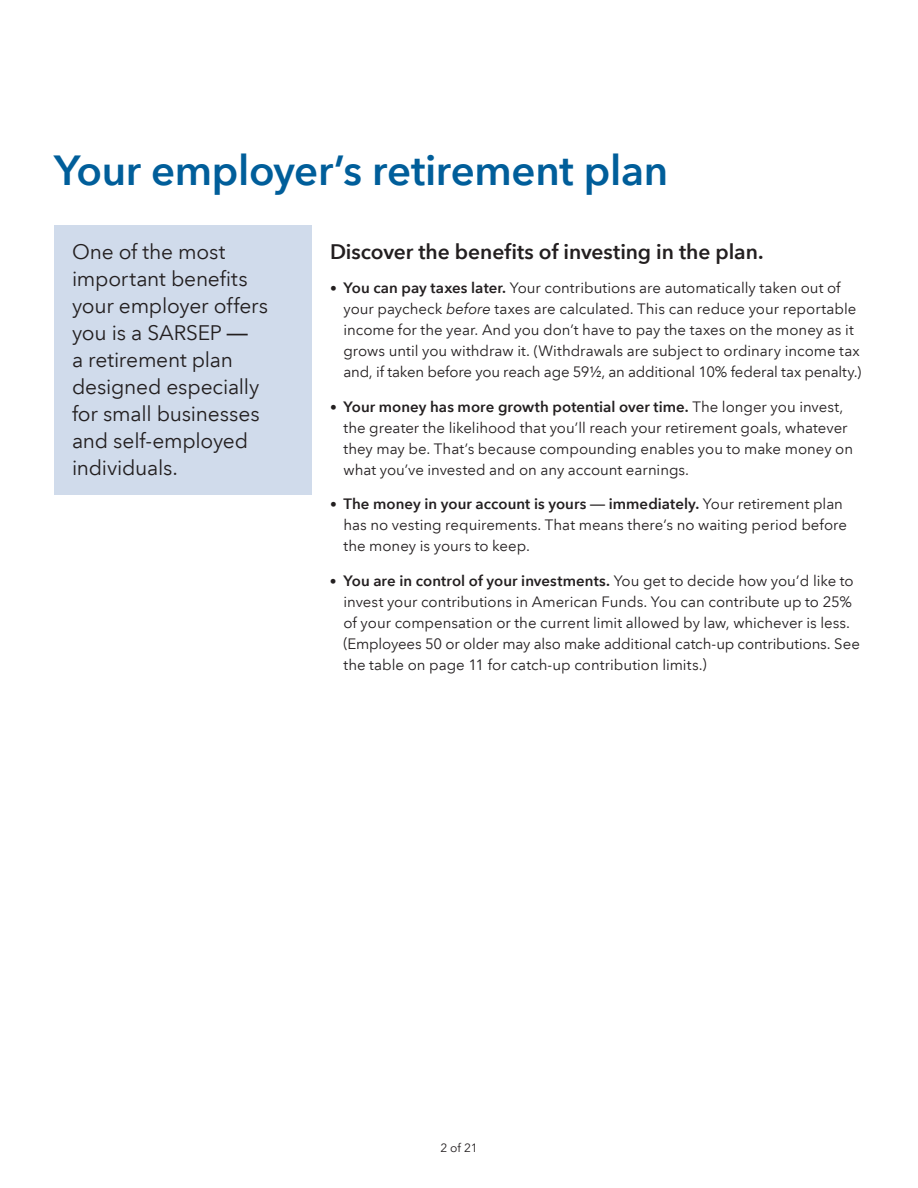
<style>
.page{position:relative;width:918px;height:1188px;background:#fff}
.page>*{position:absolute;margin:0;border:0;box-sizing:border-box;transform-origin:0 0}
.t1{font:600 42px "Avenir Next LT Com";letter-spacing:-.01em;color:#005e9a}
.FAQ_text{font:21px/27px "Avenir Next LT Com";letter-spacing:-.01em;color:#231f20}
.FAQ_text-2{font:600 21px "Avenir Next LT Com";letter-spacing:-.005em;color:#231f20}
.FAQ_text-3{font:15px/21px "Avenir Next LT Com";color:#231f20}
.t2{font:12px "Avenir Next LT Com";color:#231f20}
.s1{font-family:"Arial"}
.s2{font-size:13.5px}
.s3{font-weight:600}
.s4{font-style:italic}
</style>
<div class="page">
<div style="left:54px;top:225px;width:258px;height:270px;background:#d0dbeb"></div>
<p class="t1" style="left:54px;top:145px;width:616px">Your employer’s retirement plan</p>
<p class="FAQ_text" style="left:72px;top:238px;width:198px">One of the most important benefits your employer offers you is a SARSEP <span class="s1">—<br></span>a retirement plan designed especially for small businesses and self-employed individuals.</p>
<p class="FAQ_text-2" style="left:330px;top:239px;width:435px">Discover the benefits of investing in the plan.</p>
<p class="FAQ_text-3" style="left:343px;top:278px;width:519px;text-indent:-13px"><span class="s2">•</span> <span class="s3">You can pay taxes later.</span> Your contributions are automatically taken out of your paycheck <span class="s4">before</span> taxes are calculated. This can reduce your reportable income for the year. And you don’t have to pay the taxes on the money as it grows until you withdraw it. (Withdrawals are subject to ordinary income tax and, if taken before you reach age 59½, an additional 10% federal tax penalty.)</p>
<p class="FAQ_text-3" style="left:344px;top:396px;width:511px;text-indent:-14px"><span class="s2">•</span> <span class="s3">Your money has more growth potential over time.</span> The longer you invest, the greater the likelihood that you’ll reach your retirement goals, whatever they may be. That’s because compounding enables you to make money on what you’ve invested and on any account earnings.</p>
<p class="FAQ_text-3" style="left:344px;top:494px;width:505px;text-indent:-14px"><span class="s2">•</span> <span class="s3">The money in your account is yours</span> <span class="s1">—</span> <span class="s3">immediately.</span> Your retirement plan has no vesting requirements. That means there’s no waiting period before the money is yours to keep.</p>
<p class="FAQ_text-3" style="left:343px;top:570px;width:518px;text-indent:-14px"><span class="s2">•</span> <span class="s3">You are in control of your investments.</span> You get to decide how you’d like to invest your contributions in American Funds. You can contribute up to 25% of your compensation or the current limit allowed by law, whichever is less. (Employees 50 or older may also make additional catch-up contributions. See the table on page 11 for catch-up contribution limits.)</p>
<p class="t2" style="left:440px;top:1141px;width:39px">2 of 21</p>
</div>
